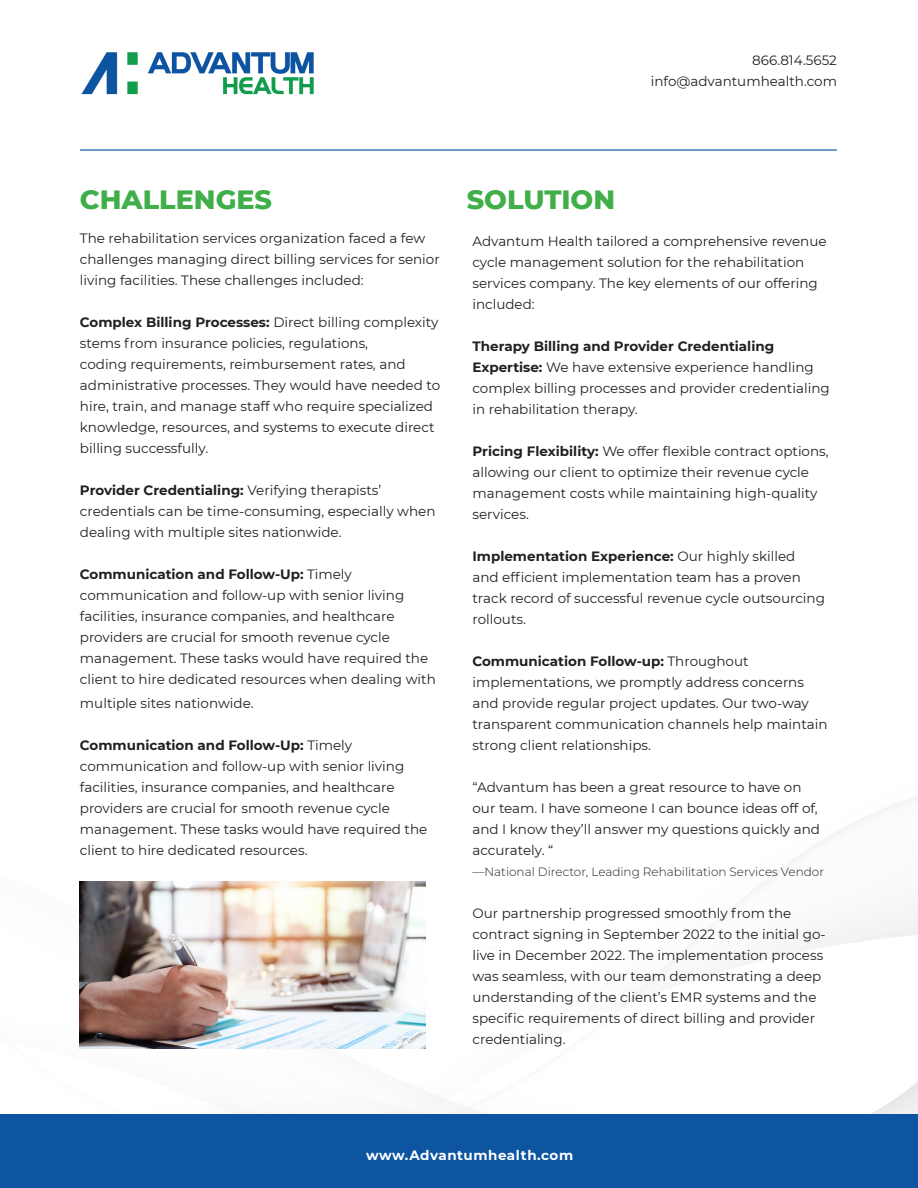
<style>
.page{position:relative;width:918px;height:1188px;background:#fff}
.page>*{position:absolute;margin:0;border:0;box-sizing:border-box;transform-origin:0 0}
.t1{font:800 27px "Montserrat";color:#40ae49}
.t2{font:13.5px/21px "Montserrat";color:#231f20}
.t3{font:700 13.5px "Montserrat";letter-spacing:.04em;color:#fff}
.t4{font:100 12px "Montserrat";color:#231f20}
.s1{font-weight:700}
</style>
<div class="page">
<img style="left:79px;top:881px;width:347px;height:1px">
<img style="left:807px;top:1114px;width:52px;height:1px">
<img style="left:764px;top:1114px;width:43px;height:1px">
<img style="left:729px;top:1114px;width:35px;height:1px">
<img style="left:704px;top:1114px;width:25px;height:1px">
<img style="left:751px;top:886px;width:8px;height:77px">
<img style="left:733px;top:892px;width:18px;height:76px">
<img style="left:724px;top:907px;width:9px;height:8px">
<img style="left:839px;top:942px;width:16px;height:3px">
<img style="left:669px;top:1114px;width:35px;height:1px">
<img style="left:643px;top:1114px;width:26px;height:1px">
<img style="left:626px;top:1114px;width:17px;height:1px">
<img style="left:608px;top:1114px;width:18px;height:1px">
<img style="left:573px;top:1114px;width:18px;height:1px">
<img style="left:538px;top:1114px;width:17px;height:1px">
<img style="left:512px;top:1114px;width:17px;height:1px">
<img style="left:912px;top:1082px;width:6px;height:33px">
<img style="left:903px;top:1086px;width:9px;height:29px">
<img style="left:894px;top:1093px;width:9px;height:22px">
<img style="left:886px;top:1100px;width:8px;height:15px">
<img style="left:868px;top:1105px;width:18px;height:10px">
<img style="left:79px;top:904px;width:1px;height:47px">
<img style="left:79px;top:951px;width:1px;height:84px">
<img style="left:428px;top:1098px;width:19px;height:17px">
<img style="left:456px;top:1107px;width:45px;height:8px">
<img style="left:438px;top:1111px;width:18px;height:4px">
<img style="left:158px;top:1114px;width:20px;height:1px">
<img style="left:178px;top:1114px;width:18px;height:1px">
<img style="left:196px;top:1114px;width:17px;height:1px">
<img style="left:213px;top:1114px;width:18px;height:1px">
<img style="left:79px;top:1035px;width:1px;height:14px">
<img style="left:233px;top:1114px;width:27px;height:1px">
<img style="left:260px;top:1114px;width:26px;height:1px">
<img style="left:286px;top:1114px;width:27px;height:1px">
<img style="left:313px;top:1114px;width:14px;height:1px">
<img style="left:327px;top:1113px;width:101px;height:2px">
<img style="left:0;top:1114px;width:33px;height:1px">
<img style="left:42px;top:1114px;width:18px;height:1px">
<img style="left:69px;top:1114px;width:17px;height:1px">
<img style="left:86px;top:1114px;width:18px;height:1px">
<img style="left:104px;top:1114px;width:27px;height:1px">
<img style="left:131px;top:1114px;width:27px;height:1px">
<img style="left:81px;top:52px;width:233px;height:43px">
<div style="left:0;top:1115px;width:918px;height:73px;background:#0d54a1"></div>
<hr style="left:80px;top:149px;width:757px;height:1px;background:#0d54a1">
<hr style="left:80px;top:150px;width:757px;height:1px;background:#0d54a1">
<img style="left:80px;top:882px;width:346px;height:167px">
<p class="t2" style="left:752px;top:49px;width:86px">866.814.5652</p>
<p class="t2" style="left:651px;top:70px;width:188px">info@advantumhealth.com</p>
<p class="t1" style="left:80px;top:179px;width:194px">CHALLENGES</p>
<p class="t2" style="left:80px;top:227px;width:361px">The rehabilitation services organization faced a few challenges managing direct billing services for senior living facilities. These challenges included:</p>
<p class="t2" style="left:80px;top:311px;width:362px"><span class="s1">Complex Billing Processes:</span> Direct billing complexity stems from insurance policies, regulations,<br>coding requirements, reimbursement rates, and administrative processes. They would have needed to hire, train, and manage staff who require specialized knowledge, resources, and systems to execute direct billing successfully.</p>
<p class="t2" style="left:80px;top:479px;width:357px"><span class="s1">Provider Credentialing:</span> Verifying therapists’ credentials can be time-consuming, especially when dealing with multiple sites nationwide.</p>
<p class="t2" style="left:80px;top:563px;width:357px"><span class="s1">Communication and Follow-Up:</span> Timely communication and follow-up with senior living facilities, insurance companies, and healthcare providers are crucial for smooth revenue cycle management. These tasks would have required the client to hire dedicated resources when dealing with</p>
<p class="t2" style="left:80px;top:692px;width:175px">multiple sites nationwide.</p>
<p class="t2" style="left:80px;top:734px;width:349px"><span class="s1">Communication and Follow-Up:</span> Timely communication and follow-up with senior living facilities, insurance companies, and healthcare providers are crucial for smooth revenue cycle management. These tasks would have required the client to hire dedicated resources.</p>
<p class="t1" style="left:467px;top:179px;width:150px">SOLUTION</p>
<p class="t2" style="left:472px;top:230px;width:356px">Advantum Health tailored a comprehensive revenue cycle management solution for the rehabilitation services company. The key elements of our offering included:</p>
<p class="t2" style="left:472px;top:335px;width:359px"><span class="s1">Therapy Billing and Provider Credentialing Expertise:</span> We have extensive experience handling complex billing processes and provider credentialing in rehabilitation therapy.</p>
<p class="t2" style="left:472px;top:440px;width:358px"><span class="s1">Pricing Flexibility:</span> We offer flexible contract options, allowing our client to optimize their revenue cycle management costs while maintaining high-quality services.</p>
<p class="t2" style="left:472px;top:545px;width:354px"><span class="s1">Implementation Experience:</span> Our highly skilled and efficient implementation team has a proven track record of successful revenue cycle outsourcing rollouts.</p>
<p class="t2" style="left:472px;top:650px;width:357px"><span class="s1">Communication Follow-up:</span> Throughout implementations, we promptly address concerns and provide regular project updates. Our two-way transparent communication channels help maintain strong client relationships.</p>
<p class="t2" style="left:472px;top:776px;width:349px">“Advantum has been a great resource to have on our team. I have someone I can bounce ideas off of, and I know they’ll answer my questions quickly and accurately. “</p>
<p class="t4" style="left:472px;top:864px;width:353px">––National Director, Leading Rehabilitation Services Vendor</p>
<p class="t2" style="left:472px;top:902px;width:355px">Our partnership progressed smoothly from the contract signing in September 2022 to the initial go&shy;live in December 2022. The implementation process was seamless, with our team demonstrating a deep understanding of the client’s EMR systems and the specific requirements of direct billing and provider credentialing.</p>
<p class="t3" style="left:366px;top:1145px;width:209px">www.Advantumhealth.com</p>
</div>
